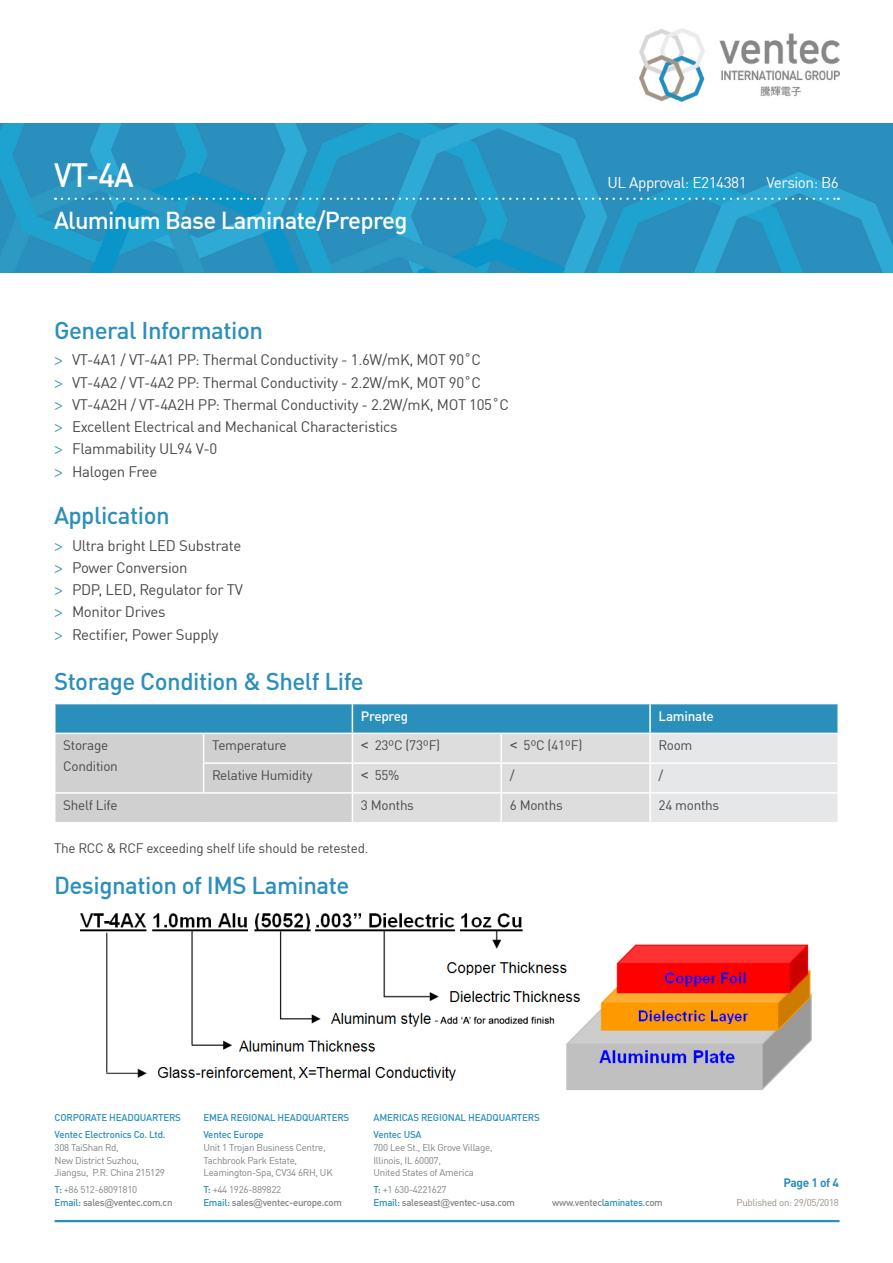
<style>
.page{position:relative;width:893px;height:1263px;background:#fff}
.page>*{position:absolute;margin:0;border:0;box-sizing:border-box;transform-origin:0 0}
.t1{font:500 33px "DINOT";color:#fff;scale:.95 1}
.t2{font:500 24px "DIN";letter-spacing:-.02em;color:#2b8fbb}
.t3{font:500 24px "DINOT";letter-spacing:-.03em;color:#fff}
.t4{font:500 24px "DINOT";letter-spacing:-.02em;color:#2b8fbb}
.t5{font:15.3px "DINOT";letter-spacing:-.03em;color:#fff}
.t6{font:15px/22.2px "DINOT";letter-spacing:-.02em;color:#474847}
.t7{font:13.5px/20.7px "DINOT";letter-spacing:-.02em;color:#474847}
.t8{font:500 13.5px "DIN";letter-spacing:-.02em;color:#fff}
.t9{font:700 12px "DINOT";letter-spacing:-.03em;color:#2b8fbb}
.t10{font:9.75px/12.8px "DINOT";letter-spacing:-.03em;color:#808285}
.t11{font:500 9.75px/12.8px "DINOT";letter-spacing:-.03em;color:#808285}
.t12{font:500 9.75px/17px "DINOT";letter-spacing:-.02em;color:#2b8fbb}
.t13{font:9.75px "DINOT";letter-spacing:-.03em;color:#989085}
.s1{font-family:"Myriad Pro";color:#2b8fbb}
.s2{font-family:"Arial"}
.s3{color:#2b8fbb}
.s4{font-weight:400}
.s5{font-family:"Arial";font-weight:400}
</style>
<div class="page">
<svg style="left:55px;top:704px;width:783px;height:118px;background:#afc8d3"></svg>
<hr style="left:352px;top:792px;width:149px;height:2px;background:#fff">
<hr style="left:501px;top:733px;width:149px;height:1px;background:#fff">
<hr style="left:500px;top:734px;width:2px;height:28px;background:#fff">
<hr style="left:501px;top:762px;width:149px;height:2px;background:#fff">
<hr style="left:500px;top:764px;width:2px;height:28px;background:#fff">
<hr style="left:501px;top:792px;width:149px;height:2px;background:#fff">
<hr style="left:650px;top:733px;width:189px;height:1px;background:#fff">
<hr style="left:649px;top:734px;width:2px;height:28px;background:#fff">
<hr style="left:837px;top:734px;width:2px;height:28px;background:#fff">
<hr style="left:650px;top:762px;width:189px;height:2px;background:#fff">
<hr style="left:649px;top:764px;width:2px;height:28px;background:#fff">
<hr style="left:837px;top:764px;width:2px;height:28px;background:#fff">
<hr style="left:650px;top:792px;width:189px;height:2px;background:#fff">
<hr style="left:649px;top:794px;width:2px;height:28px;background:#fff">
<hr style="left:837px;top:794px;width:2px;height:28px;background:#fff">
<img style="left:0;top:123px;width:893px;height:149px">
<svg style="left:62px;top:198px;width:777px;height:2px;background:#5cb2d3"></svg>
<img style="left:639px;top:29px;width:200px;height:72px">
<img style="left:80px;top:913px;width:732px;height:177px">
<hr style="left:55px;top:1220px;width:784px;height:2px;background:#2b8fbb">
<h1 class="t1" style="left:54px;top:149px;width:86px">VT-4A</h1>
<h2 class="t3" style="left:54px;top:202px;width:355px">Aluminum Base Laminate/Prepreg</h2>
<p class="t5" style="left:607px;top:170px;width:141px">UL Approval: E214381</p>
<p class="t5" style="left:766px;top:170px;width:74px">Version: B6</p>
<h2 class="t2" style="left:54px;top:315px;width:211px">General Information</h2>
<p class="t6" style="left:54px;top:347px;width:456px"><span class="s1">&gt;</span> VT-4A1 / VT-4A1 PP: Thermal Conductivity - 1.6W/mK, MOT 90˚C<br><span class="s1">&gt;</span> VT-4A2 / VT-4A2 PP: Thermal Conductivity - 2.2W/mK, MOT 90˚C<br><span class="s1">&gt;</span> VT-4A2H / VT-4A2H PP: Thermal Conductivity - 2.2W/mK, MOT 105˚C <span class="s1">&gt;</span> Excellent Electrical and Mechanical Characteristics<br><span class="s1">&gt;</span> Flammability UL94 V-0<br><span class="s1">&gt;</span> Halogen Free</p>
<h2 class="t2" style="left:54px;top:500px;width:117px">Application</h2>
<p class="t6" style="left:54px;top:533px;width:190px"><span class="s1">&gt;</span> Ultra bright LED Substrate <span class="s1">&gt;</span> Power Conversion<br><span class="s1">&gt;</span> PDP, LED, Regulator for TV <span class="s1">&gt;</span> Monitor Drives<br><span class="s1">&gt;</span> Rectifier, Power Supply</p>
<h2 class="t2" style="left:54px;top:666px;width:311px">Storage Condition &amp; Shelf Life</h2>
<p class="t8" style="left:361px;top:708px;width:49px">Prepreg</p>
<p class="t8" style="left:659px;top:708px;width:57px">Laminate</p>
<p class="t7" style="left:63px;top:734px;width:56px">Storage<br>Condition</p>
<p class="t7" style="left:212px;top:734px;width:76px">Temperature</p>
<p class="t7" style="left:361px;top:734px;width:81px"><span class="s2">&lt;</span> 23ºC (73ºF)</p>
<p class="t7" style="left:510px;top:734px;width:74px"><span class="s2">&lt;</span> 5ºC (41ºF)</p>
<p class="t7" style="left:659px;top:734px;width:35px">Room</p>
<p class="t7" style="left:212px;top:763px;width:102px">Relative Humidity</p>
<p class="t7" style="left:361px;top:763px;width:40px"><span class="s2">&lt;</span> 55%</p>
<p class="t7" style="left:510px;top:763px;width:6px">/</p>
<p class="t7" style="left:659px;top:763px;width:6px">/</p>
<p class="t7" style="left:63px;top:793px;width:56px">Shelf Life</p>
<p class="t7" style="left:361px;top:793px;width:55px">3 Months</p>
<p class="t7" style="left:510px;top:793px;width:55px">6 Months</p>
<p class="t7" style="left:659px;top:793px;width:62px">24 months</p>
<p class="t7" style="left:54px;top:836px;width:316px">The RCC &amp; RCF exceeding shelf life should be retested.</p>
<h2 class="t4" style="left:54px;top:867px;width:297px">Designation of IMS Laminate</h2>
<p class="t12" style="left:55px;top:1108px;width:128px">CORPORATE HEADQUARTERS<br>Ventec Electronics Co. Ltd.</p>
<p class="t10" style="left:55px;top:1140px;width:112px">308 TaiShan Rd,<br>New District Suzhou,<br>Jiangsu, P.R. China 215129</p>
<p class="t11" style="left:55px;top:1182px;width:119px"><span class="s3">T:</span> <span class="s4">+86 512-68091810<br></span><span class="s3">Email:</span> sales<span class="s5">@</span>ventec.com.cn</p>
<p class="t12" style="left:203px;top:1108px;width:147px">EMEA REGIONAL HEADQUARTERS<br>Ventec Europe</p>
<p class="t10" style="left:203px;top:1140px;width:131px">Unit 1 Trojan Business Centre,<br>Tachbrook Park Estate,<br>Leamington-Spa, CV34 6RH, UK</p>
<p class="t11" style="left:203px;top:1182px;width:140px"><span class="s3">T:</span> <span class="s4">+44 1926-889822<br></span><span class="s3">Email:</span> sales<span class="s5">@</span>ventec-europe.com</p>
<p class="t12" style="left:373px;top:1108px;width:168px">AMERICAS REGIONAL HEADQUARTERS<br>Ventec USA</p>
<p class="t10" style="left:373px;top:1140px;width:121px">700 Lee St., Elk Grove Village,<br>Illinois, IL 60007,<br>United States of America</p>
<p class="t11" style="left:373px;top:1182px;width:143px"><span class="s3">T:</span> <span class="s4">+1 630-4221627<br></span><span class="s3">Email:</span> saleseast<span class="s5">@</span>ventec-usa.com</p>
<p class="t11" style="left:552px;top:1195px;width:112px">www.ventec<span class="s3">laminates</span>.com</p>
<p class="t9" style="left:783px;top:1173px;width:57px">Page 1 of 4</p>
<p class="t13" style="left:737px;top:1195px;width:104px">Published on: 29/05/2018</p>
</div>
